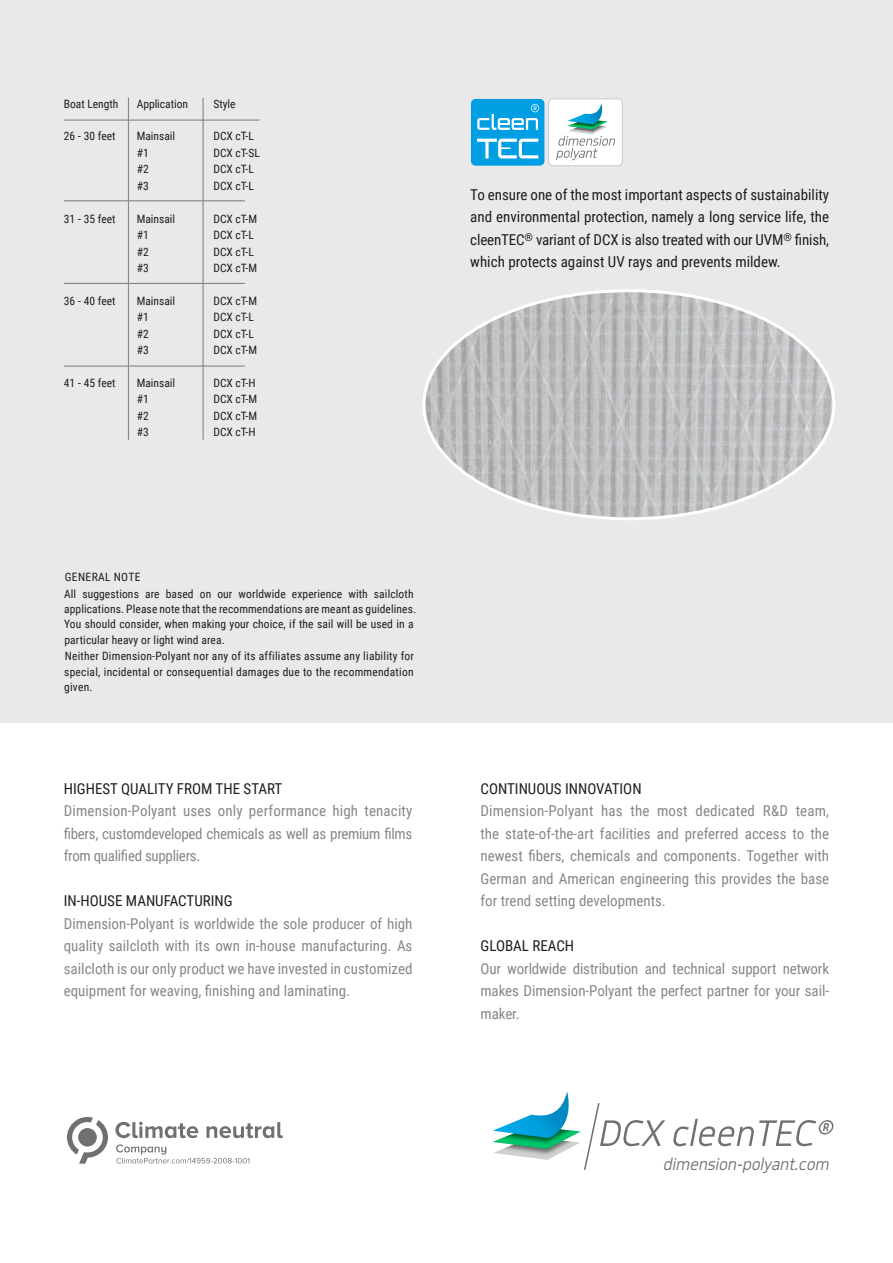
<style>
.page{position:relative;width:893px;height:1263px;background:#fff}
.page>*{position:absolute;margin:0;border:0;box-sizing:border-box;transform-origin:0 0}
.t1{font:italic 300 17.85px "Metroflex Uni";letter-spacing:.01em;color:#70706f}
.t2{font:15px/22.5px "Roboto Condensed";letter-spacing:-.005em;color:#878787;text-align:justify}
.t3{font:15px/22.5px "Roboto Condensed";color:#1d1d1b;text-align:justify}
.t4{font:11.55px/15.3px "Roboto Condensed";letter-spacing:.01em;color:#1d1d1b}
.t5{font:11.55px "Roboto Condensed";letter-spacing:.035em;color:#1d1d1b}
</style>
<div class="page">
<div style="left:0;top:0;width:893px;height:723px;background:#e9e9e9"></div>
<svg style="left:67px;top:1117px;width:41px;height:47px"></svg>
<svg style="left:115px;top:1122px;width:83px;height:16px"></svg>
<svg style="left:206px;top:1122px;width:77px;height:16px"></svg>
<svg style="left:116px;top:1144px;width:133px;height:19px"></svg>
<svg style="left:493px;top:1091px;width:341px;height:79px"></svg>
<hr style="left:128px;top:98px;width:1px;height:342px;background:#878787">
<hr style="left:202px;top:98px;width:2px;height:342px;background:#878787">
<hr style="left:64px;top:119px;width:195px;height:2px;background:#878787">
<hr style="left:64px;top:200px;width:181px;height:1px;background:#878787">
<hr style="left:64px;top:283px;width:181px;height:1px;background:#878787">
<hr style="left:64px;top:365px;width:181px;height:2px;background:#878787">
<div style="left:471px;top:99px;width:73px;height:67px;background:#009fe3;border-radius:5px"></div>
<svg style="left:477px;top:139px;width:61px;height:19px"></svg>
<div style="left:549px;top:99px;width:73px;height:67px;background:#fff;border-radius:5px"></div>
<div style="left:548px;top:99px;width:75px;height:67px;border:1px solid #cbcaca;border-radius:5px"></div>
<svg style="left:556px;top:103px;width:59px;height:57px"></svg>
<svg style="left:477px;top:104px;width:62px;height:26px"></svg>
<img style="left:426px;top:293px;width:408px;height:226px">
<p class="t4" style="left:64px;top:95px;width:56px">Boat Length</p>
<p class="t4" style="left:137px;top:95px;width:53px">Application</p>
<p class="t4" style="left:213px;top:95px;width:24px">Style</p>
<p class="t4" style="left:64px;top:128px;width:53px">26 - 30 feet</p>
<p class="t4" style="left:137px;top:128px;width:40px">Mainsail</p>
<p class="t4" style="left:213px;top:128px;width:42px">DCX cT-L</p>
<p class="t4" style="left:137px;top:145px;width:13px">#1</p>
<p class="t4" style="left:213px;top:145px;width:48px">DCX cT-SL</p>
<p class="t4" style="left:137px;top:161px;width:13px">#2</p>
<p class="t4" style="left:213px;top:161px;width:42px">DCX cT-L</p>
<p class="t4" style="left:137px;top:178px;width:13px">#3</p>
<p class="t4" style="left:213px;top:178px;width:42px">DCX cT-L</p>
<p class="t4" style="left:64px;top:210px;width:53px">31 - 35 feet</p>
<p class="t4" style="left:137px;top:210px;width:40px">Mainsail</p>
<p class="t4" style="left:213px;top:210px;width:45px">DCX cT-M</p>
<p class="t4" style="left:137px;top:227px;width:13px">#1</p>
<p class="t4" style="left:213px;top:227px;width:42px">DCX cT-L</p>
<p class="t4" style="left:137px;top:243px;width:13px">#2</p>
<p class="t4" style="left:213px;top:243px;width:42px">DCX cT-L</p>
<p class="t4" style="left:137px;top:260px;width:13px">#3</p>
<p class="t4" style="left:213px;top:260px;width:45px">DCX cT-M</p>
<p class="t4" style="left:64px;top:293px;width:53px">36 - 40 feet</p>
<p class="t4" style="left:137px;top:293px;width:40px">Mainsail</p>
<p class="t4" style="left:213px;top:293px;width:45px">DCX cT-M</p>
<p class="t4" style="left:137px;top:309px;width:13px">#1</p>
<p class="t4" style="left:213px;top:309px;width:42px">DCX cT-L</p>
<p class="t4" style="left:137px;top:325px;width:13px">#2</p>
<p class="t4" style="left:213px;top:325px;width:42px">DCX cT-L</p>
<p class="t4" style="left:137px;top:342px;width:13px">#3</p>
<p class="t4" style="left:213px;top:342px;width:45px">DCX cT-M</p>
<p class="t4" style="left:64px;top:375px;width:53px">41 - 45 feet</p>
<p class="t4" style="left:137px;top:375px;width:40px">Mainsail</p>
<p class="t4" style="left:213px;top:375px;width:44px">DCX cT-H</p>
<p class="t4" style="left:137px;top:391px;width:13px">#1</p>
<p class="t4" style="left:213px;top:391px;width:45px">DCX cT-M</p>
<p class="t4" style="left:137px;top:408px;width:13px">#2</p>
<p class="t4" style="left:213px;top:408px;width:45px">DCX cT-M</p>
<p class="t4" style="left:137px;top:424px;width:13px">#3</p>
<p class="t4" style="left:213px;top:424px;width:44px">DCX cT-H</p>
<p class="t5" style="left:65px;top:569px;width:77px">GENERAL NOTE</p>
<p class="t4" style="left:64px;top:585px;width:354px">All suggestions are based on our worldwide experience with sailcloth applications. Please note that the recommendations are meant as guidelines.<br>You should consider, when making your choice, if the sail will be used in a particular heavy or light wind area.</p>
<p class="t4" style="left:64px;top:648px;width:351px;text-align:justify">Neither Dimension-Polyant nor any of its affiliates assume any liability for special, incidental or consequential damages due to the recommendation given.</p>
<p class="t3" style="left:64px;top:777px;width:220px">HIGHEST QUALITY FROM THE START</p>
<p class="t2" style="left:64px;top:799px;width:350px">Dimension-Polyant uses only performance high tenacity fibers, customdeveloped chemicals as well as premium films from qualified suppliers.</p>
<p class="t3" style="left:64px;top:889px;width:170px">IN-HOUSE MANUFACTURING</p>
<p class="t2" style="left:64px;top:912px;width:350px">Dimension-Polyant is worldwide the sole producer of high quality sailcloth with its own in-house manufacturing. As sailcloth is our only product we have invested in customized equipment for weaving, finishing and laminating.</p>
<p class="t3" style="left:470px;top:183px;width:360px">To ensure one of the most important aspects of sustainability and environmental protection, namely a long service life, the cleenTEC<sup>®</sup> variant of DCX is also treated with our UVM<sup>®</sup> finish, which protects against UV rays and prevents mildew.</p>
<p class="t3" style="left:480px;top:777px;width:163px">CONTINUOUS INNOVATION</p>
<p class="t2" style="left:480px;top:799px;width:350px">Dimension-Polyant has the most dedicated R&amp;D team, the state-of-the-art facilities and preferred access to the newest fibers, chemicals and components. Together with German and American engineering this provides the base for trend setting developments.</p>
<p class="t3" style="left:480px;top:934px;width:95px">GLOBAL REACH</p>
<p class="t2" style="left:480px;top:957px;width:350px">Our worldwide distribution and technical support network makes Dimension-Polyant the perfect partner for your sail&shy;maker.</p>
<p class="t1" style="left:664px;top:1154px;width:168px">dimension-polyant.com</p>
</div>
